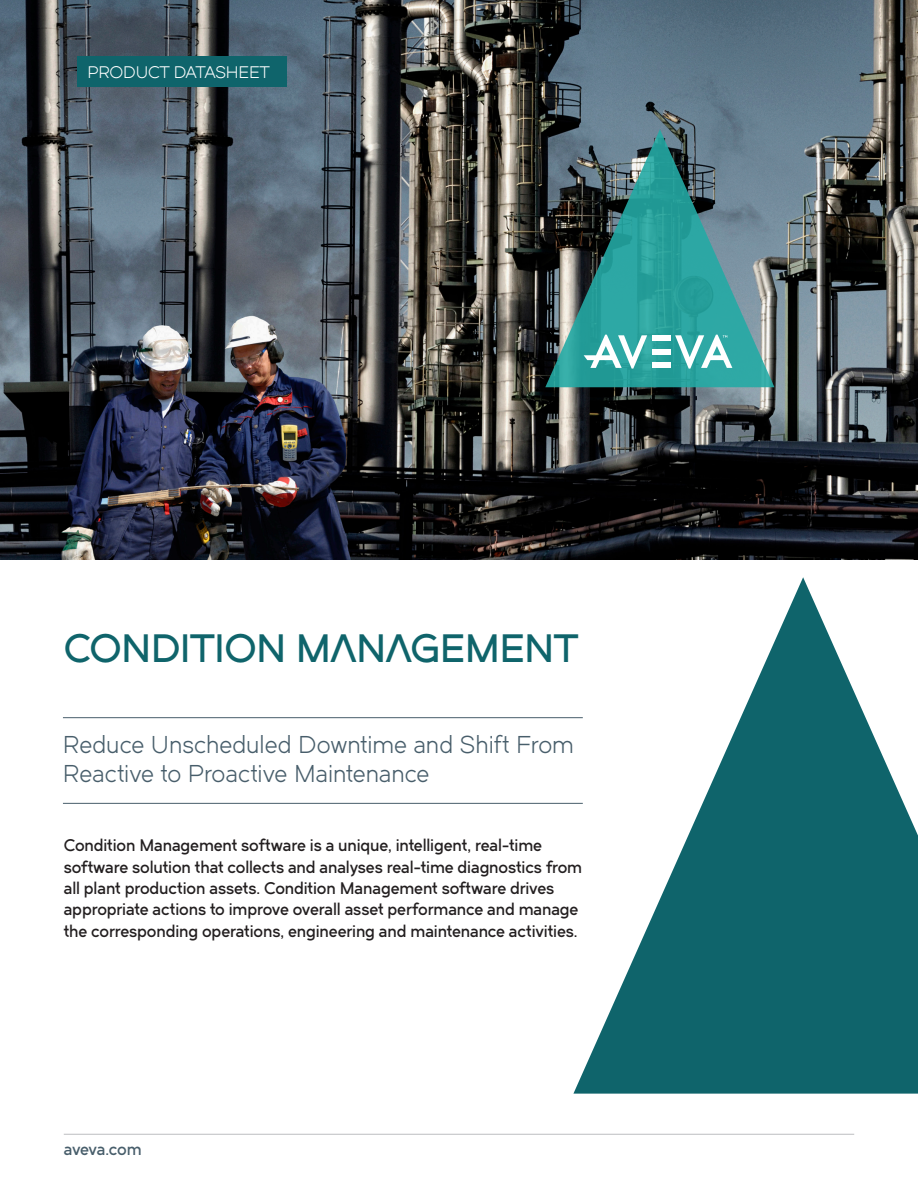
<style>
.page{position:relative;width:918px;height:1188px;background:#fff}
.page>*{position:absolute;margin:0;border:0;box-sizing:border-box;transform-origin:0 0}
.H2_-_Section_Title{font:39px "Dual 600";letter-spacing:-.015em;color:#0f646b}
.Short_Callout{font:24px/28.8px "Dual 400";color:#485e6b}
.Emphasis{font:16.5px/21.5px "Dual 600";letter-spacing:-.01em;color:#231f20}
.t1{font:16.5px "Dual 400";letter-spacing:-.01em;color:#fff}
.t2{font:16.5px "Dual 600";letter-spacing:-.02em;color:#485e6b}
</style>
<div class="page">
<hr style="left:64px;top:1134px;width:790px;height:1px;background:#bcbdc0">
<svg style="left:573px;top:577px;width:345px;height:517px;fill:#0f646b"></svg>
<img style="left:0;top:0;width:918px;height:560px">
<div style="left:77px;top:56px;width:209px;height:31px;background:#0f646b"></div>
<svg style="left:545px;top:129px;width:229px;height:258px;background:#458487"></svg>
<div style="left:652px;top:335px;width:19px;height:6px;background:#fff"></div>
<div style="left:652px;top:349px;width:19px;height:5px;background:#fff"></div>
<div style="left:652px;top:363px;width:19px;height:5px;background:#fff"></div>
<svg style="left:584px;top:335px;width:63px;height:34px"></svg>
<svg style="left:675px;top:335px;width:57px;height:34px"></svg>
<hr style="left:63px;top:717px;width:520px;height:1px;background:#485e6b">
<hr style="left:63px;top:803px;width:520px;height:1px;background:#485e6b">
<p class="t1" style="left:87px;top:63px;width:184px">PRODUCT DATASHEET</p>
<p class="H2_-_Section_Title" style="left:64px;top:623px;width:517px">CONDITION MANAGEMENT</p>
<p class="Short_Callout" style="left:63px;top:730px;width:513px">Reduce Unscheduled Downtime and Shift From<br>Reactive to Proactive Maintenance</p>
<p class="Emphasis" style="left:64px;top:834px;width:520px">Condition Management software is a unique, intelligent, real-time software solution that collects and analyses real-time diagnostics from all plant production assets. Condition Management software drives appropriate actions to improve overall asset performance and manage the corresponding operations, engineering and maintenance activities.</p>
<p class="t2" style="left:64px;top:1138px;width:79px">aveva.com</p>
</div>
